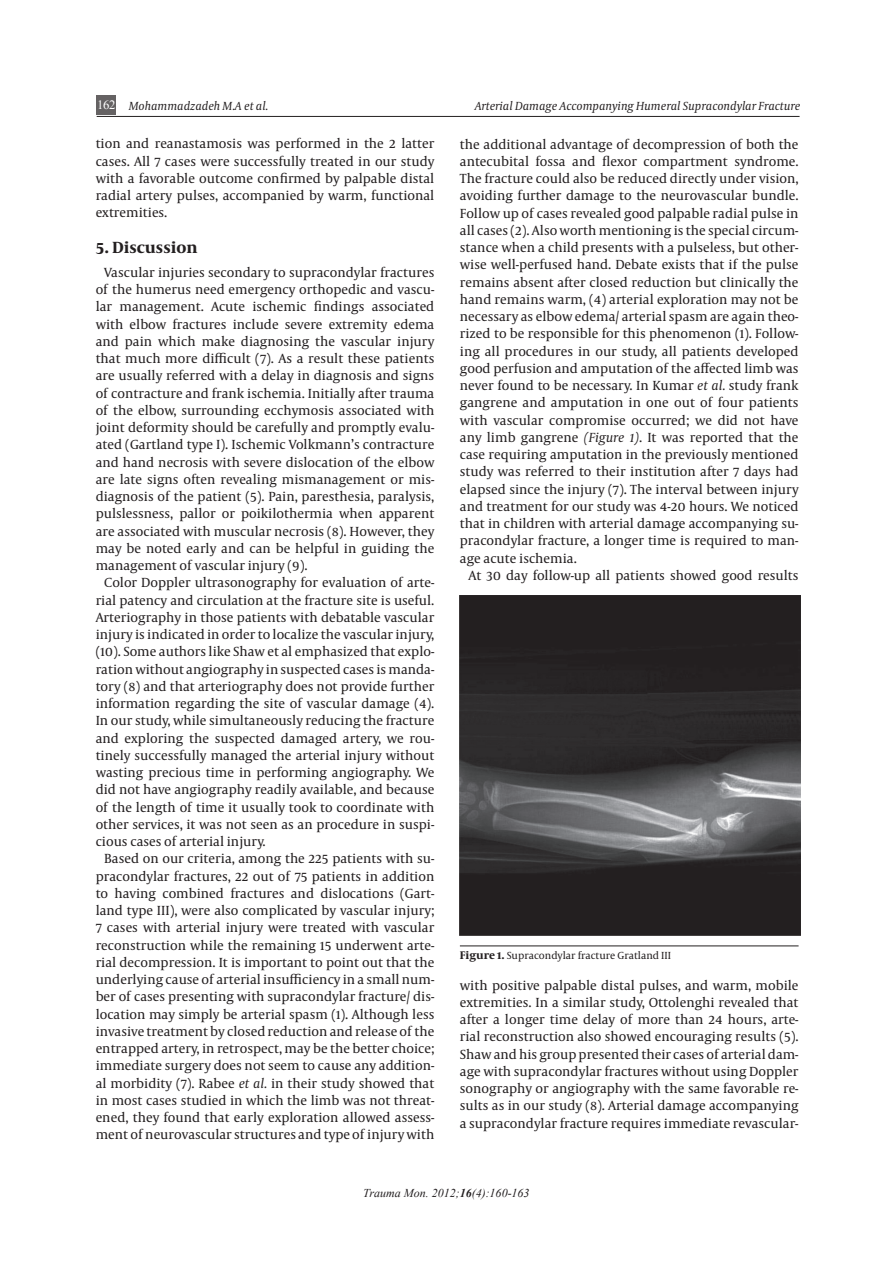
<style>
.page{position:relative;width:893px;height:1263px;background:#fff}
.page>*{position:absolute;margin:0;border:0;box-sizing:border-box;transform-origin:0 0}
.titr{font:700 16.5px "Capitolium News";color:#231f20}
.matn{font:13.5px/17.2px "Capitolium News";color:#231f20;text-align:justify}
.t1{font:12.75px "Times New Roman";color:#fff}
.t2{font:italic 12px "Capitolium News";color:#231f20}
.t3{font:italic 12px "Times New Roman";color:#231f20}
.ABSTRACT_matn{font:10.5px "Capitolium News";color:#231f20}
.s1{font-style:italic}
.s2{font-weight:700;font-size:11.25px}
.s3{font-weight:700}
</style>
<div class="page">
<hr style="left:97px;top:116px;width:703px;height:1px;background:#231f20">
<div style="left:97px;top:95px;width:19px;height:19px;background:#656263"></div>
<hr style="left:460px;top:945px;width:339px;height:1px;background:#231f20">
<img style="left:460px;top:595px;width:340px;height:340px">
<p class="t1" style="left:97px;top:96px;width:20px">162</p>
<p class="t2" style="left:129px;top:98px;width:141px">Mohammadzadeh M.A et al.</p>
<p class="t2" style="left:475px;top:98px;width:327px">Arterial Damage Accompanying Humeral Supracondylar Fracture</p>
<p class="matn" style="left:96px;top:135px;width:340px">tion and reanastamosis was performed in the 2 latter cases. All 7 cases were successfully treated in our study with a favorable outcome confirmed by palpable distal radial artery pulses, accompanied by warm, functional extremities.</p>
<p class="titr" style="left:96px;top:238px;width:104px">5. Discussion</p>
<p class="matn" style="left:96px;top:263px;width:340px;text-indent:9px">Vascular injuries secondary to supracondylar fractures of the humerus need emergency orthopedic and vascu&shy;lar management. Acute ischemic findings associated with elbow fractures include severe extremity edema and pain which make diagnosing the vascular injury that much more difficult (7). As a result these patients are usually referred with a delay in diagnosis and signs of contracture and frank ischemia. Initially after trauma of the elbow, surrounding ecchymosis associated with joint deformity should be carefully and promptly evalu&shy;ated (Gartland type I). Ischemic Volkmann’s contracture and hand necrosis with severe dislocation of the elbow are late signs often revealing mismanagement or mis&shy;diagnosis of the patient (5). Pain, paresthesia, paralysis, pulslessness, pallor or poikilothermia when apparent are associated with muscular necrosis (8). However, they may be noted early and can be helpful in guiding the management of vascular injury (9).</p>
<p class="matn" style="left:96px;top:574px;width:340px;text-indent:9px">Color Doppler ultrasonography for evaluation of arte&shy;rial patency and circulation at the fracture site is useful.<br>Arteriography in those patients with debatable vascular injury is indicated in order to localize the vascular injury, (10). Some authors like Shaw et al emphasized that explo&shy;ration without angiography in suspected cases is manda&shy;tory (8) and that arteriography does not provide further information regarding the site of vascular damage (4).<br>In our study, while simultaneously reducing the fracture and exploring the suspected damaged artery, we rou&shy;tinely successfully managed the arterial injury without wasting precious time in performing angiography. We did not have angiography readily available, and because of the length of time it usually took to coordinate with other services, it was not seen as an procedure in suspi&shy;cious cases of arterial injury.</p>
<p class="matn" style="left:96px;top:850px;width:340px;text-indent:9px">Based on our criteria, among the 225 patients with su&shy;pracondylar fractures, 22 out of 75 patients in addition to having combined fractures and dislocations (Gart&shy;land type III), were also complicated by vascular injury; 7 cases with arterial injury were treated with vascular reconstruction while the remaining 15 underwent arte&shy;rial decompression. It is important to point out that the underlying cause of arterial insufficiency in a small num&shy;ber of cases presenting with supracondylar fracture/ dis&shy;location may simply be arterial spasm (1). Although less invasive treatment by closed reduction and release of the entrapped artery, in retrospect, may be the better choice; immediate surgery does not seem to cause any addition&shy;al morbidity (7). Rabee <span class="s1">et al.</span> in their study showed that in most cases studied in which the limb was not threat&shy;ened, they found that early exploration allowed assess&shy;ment of neurovascular structures and type of injury with</p>
<p class="matn" style="left:460px;top:135px;width:340px">the additional advantage of decompression of both the antecubital fossa and flexor compartment syndrome.<br>The fracture could also be reduced directly under vision, avoiding further damage to the neurovascular bundle.<br>Follow up of cases revealed good palpable radial pulse in all cases (2). Also worth mentioning is the special circum&shy;stance when a child presents with a pulseless, but other&shy;wise well-perfused hand. Debate exists that if the pulse remains absent after closed reduction but clinically the hand remains warm, (4) arterial exploration may not be necessary as elbow edema/ arterial spasm are again theo&shy;rized to be responsible for this phenomenon (1). Follow&shy;ing all procedures in our study, all patients developed good perfusion and amputation of the affected limb was never found to be necessary. In Kumar <span class="s1">et al.</span> study frank gangrene and amputation in one out of four patients with vascular compromise occurred; we did not have any limb gangrene <span class="s1">(Figure 1)</span>. It was reported that the case requiring amputation in the previously mentioned study was referred to their institution after 7 days had elapsed since the injury (7). The interval between injury and treatment for our study was 4-20 hours. We noticed that in children with arterial damage accompanying su&shy;pracondylar fracture, a longer time is required to man&shy;age acute ischemia.</p>
<p class="matn" style="left:468px;top:567px;width:332px">At 30 day follow-up all patients showed good results</p>
<p class="ABSTRACT_matn" style="left:460px;top:949px;width:213px"><span class="s2">Figure 1.</span> Supracondylar fracture Gratland III</p>
<p class="matn" style="left:460px;top:976px;width:340px">with positive palpable distal pulses, and warm, mobile extremities. In a similar study, Ottolenghi revealed that after a longer time delay of more than 24 hours, arte&shy;rial reconstruction also showed encouraging results (5).<br>Shaw and his group presented their cases of arterial dam&shy;age with supracondylar fractures without using Doppler sonography or angiography with the same favorable re&shy;sults as in our study (8). Arterial damage accompanying a supracondylar fracture requires immediate revascular-</p>
<p class="t3" style="left:363px;top:1184px;width:168px">Trauma Mon. 2012;<span class="s3">16</span>(4):160-163</p>
</div>
